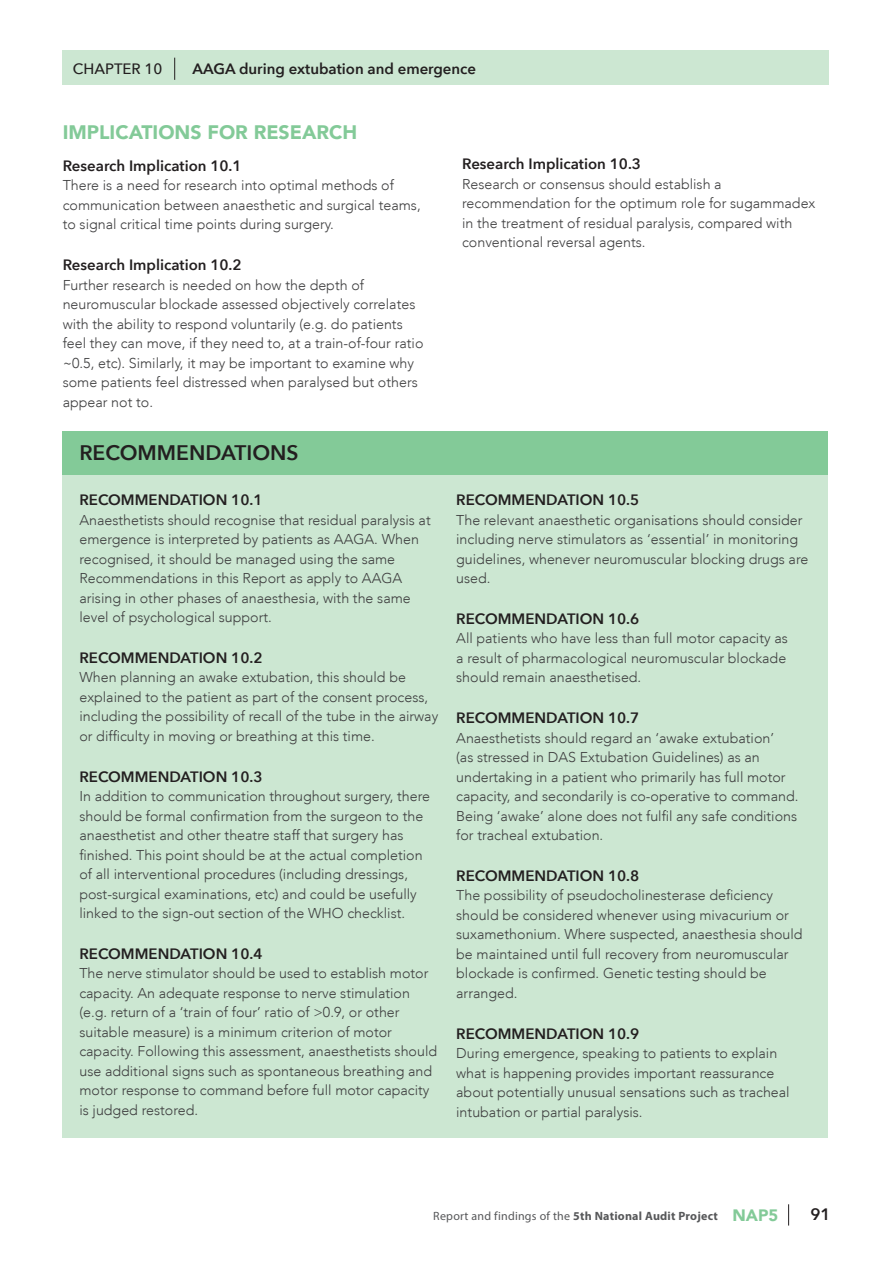
<style>
.page{position:relative;width:893px;height:1263px;background:#fff}
.page>*{position:absolute;margin:0;border:0;box-sizing:border-box;transform-origin:0 0}
.t1{font:600 21px "Avenir Next";color:#231f20}
.t2{font:900 19.5px "Avenir";color:#83ca98}
.t3{font:600 16.5px "Avenir Next";color:#231f20}
.t4{font:600 15px "Avenir Next";color:#231f20}
.t5{font:500 15px "Avenir Next";color:#231f20}
.t6{font:300 14.25px/19.5px "Avenir LT";color:#3e3e3f}
.t7{font:700 12px "Myriad Pro";letter-spacing:.02em;color:#57585a}
.s1{font-weight:400}
.s2{font-family:"Avenir";font-weight:900;font-size:16.5px;color:#83ca98}
</style>
<div class="page">
<svg style="left:788px;top:1204px;width:1px;height:21px"></svg>
<div style="left:62px;top:50px;width:111px;height:35px;background:#cce7d2"></div>
<div style="left:171px;top:50px;width:658px;height:35px;background:#cce7d2"></div>
<svg style="left:174px;top:58px;width:1px;height:22px"></svg>
<div style="left:62px;top:431px;width:766px;height:706px;background:#cce7d2"></div>
<div style="left:62px;top:431px;width:766px;height:43px;background:#83ca98"></div>
<p class="t5" style="left:73px;top:59px;width:91px">CHAPTER 10</p>
<p class="t4" style="left:192px;top:59px;width:285px">AAGA DURING EXTUBATION AND EMERGENCE</p>
<h2 class="t2" style="left:63px;top:115px;width:296px">IMPLICATIONS FOR RESEARCH</h2>
<p class="t4" style="left:63px;top:156px;width:180px">RESEARCH IMPLICATION 10.1</p>
<p class="t6" style="left:63px;top:176px;width:359px">There is a need for research into optimal methods of communication between anaesthetic and surgical teams, to signal critical time points during surgery.</p>
<p class="t4" style="left:63px;top:256px;width:180px">RESEARCH IMPLICATION 10.2</p>
<p class="t6" style="left:63px;top:275px;width:362px">Further research is needed on how the depth of neuromuscular blockade assessed objectively correlates with the ability to respond voluntarily (e.g. do patients feel they can move, if they need to, at a train-of-four ratio ~0.5, etc). Similarly, it may be important to examine why some patients feel distressed when paralysed but others appear not to.</p>
<h1 class="t1" style="left:79px;top:440px;width:30px">RECOMMEND</h1>
<h1 class="t1" style="left:221px;top:440px;width:79px">ATIONS</h1>
<p class="t4" style="left:79px;top:491px;width:185px">RECOMMENDATION 10.1</p>
<p class="t6" style="left:79px;top:510px;width:353px">Anaesthetists should recognise that residual paralysis at emergence is interpreted by patients as AAGA. When recognised, it should be managed using the same Recommendations in this Report as apply to AAGA arising in other phases of anaesthesia, with the same level of psychological support.</p>
<p class="t4" style="left:79px;top:648px;width:185px">RECOMMENDATION 10.2</p>
<p class="t6" style="left:79px;top:668px;width:360px">When planning an awake extubation, this should be explained to the patient as part of the consent process, including the possibility of recall of the tube in the airway or difficulty in moving or breathing at this time.</p>
<p class="t4" style="left:79px;top:767px;width:185px">RECOMMENDATION 10.3</p>
<p class="t6" style="left:79px;top:786px;width:352px">In addition to communication throughout surgery, there should be formal confirmation from the surgeon to the anaesthetist and other theatre staff that surgery has finished. This point should be at the actual completion of all interventional procedures (including dressings, post-surgical examinations, etc) and could be usefully linked to the sign-out section of the WHO checklist.</p>
<p class="t4" style="left:79px;top:944px;width:185px">RECOMMENDATION 10.4</p>
<p class="t6" style="left:79px;top:964px;width:359px">The nerve stimulator should be used to establish motor capacity. An adequate response to nerve stimulation (e.g. return of a ‘train of four’ ratio of &gt;0.9, or other suitable measure) is a minimum criterion of motor capacity. Following this assessment, anaesthetists should use additional signs such as spontaneous breathing and motor response to command before full motor capacity is judged restored.</p>
<p class="t4" style="left:462px;top:155px;width:180px">RESEARCH IMPLICATION 10.3</p>
<p class="t6" style="left:462px;top:174px;width:355px">Research or consensus should establish a recommendation for the optimum role for sugammadex in the treatment of residual paralysis, compared with conventional reversal agents.</p>
<p class="t4" style="left:456px;top:491px;width:185px">RECOMMENDATION 10.5</p>
<p class="t6" style="left:456px;top:510px;width:354px">The relevant anaesthetic organisations should consider including nerve stimulators as ‘essential’ in monitoring guidelines, whenever neuromuscular blocking drugs are used.</p>
<p class="t4" style="left:456px;top:609px;width:185px">RECOMMENDATION 10.6</p>
<p class="t6" style="left:456px;top:629px;width:333px;text-align:justify">All patients who have less than full motor capacity as a result of pharmacological neuromuscular blockade should remain anaesthetised.</p>
<p class="t4" style="left:456px;top:709px;width:185px">RECOMMENDATION 10.7</p>
<p class="t6" style="left:456px;top:728px;width:344px">Anaesthetists should regard an ‘awake extubation’<br>(as stressed in DAS Extubation Guidelines) as an undertaking in a patient who primarily has full motor capacity, and secondarily is co-operative to command.<br>Being ‘awake’ alone does not fulfil any safe conditions for tracheal extubation.</p>
<p class="t4" style="left:456px;top:866px;width:185px">RECOMMENDATION 10.8</p>
<p class="t6" style="left:456px;top:886px;width:348px">The possibility of pseudocholinesterase deficiency should be considered whenever using mivacurium or suxamethonium. Where suspected, anaesthesia should be maintained until full recovery from neuromuscular blockade is confirmed. Genetic testing should be arranged.</p>
<p class="t4" style="left:456px;top:1024px;width:185px">RECOMMENDATION 10.9</p>
<p class="t6" style="left:456px;top:1043px;width:335px">During emergence, speaking to patients to explain what is happening provides important reassurance about potentially unusual sensations such as tracheal intubation or partial paralysis.</p>
<p class="t7" style="left:433px;top:1208px;width:347px"><span class="s1">Report and findings of the</span> 5th National Audit Project <span class="s2">NAP5</span></p>
<p class="t3" style="left:810px;top:1204px;width:22px">91</p>
</div>
